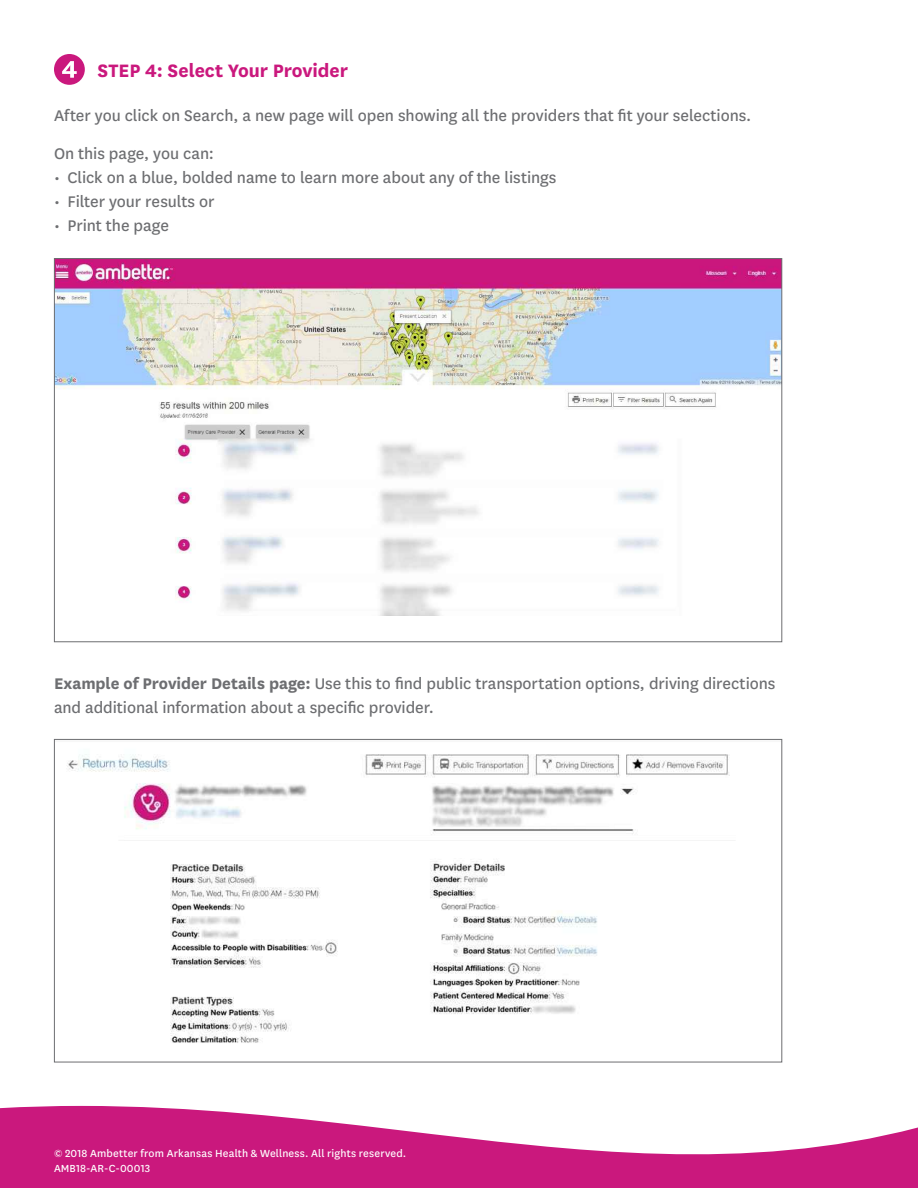
<style>
.page{position:relative;width:918px;height:1188px;background:#fff}
.page>*{position:absolute;margin:0;border:0;box-sizing:border-box;transform-origin:0 0}
.t1{font:700 21px "Centene Sans";letter-spacing:-.005em;color:#ca187d}
.t2{font:18px/24px "Centene Sans";letter-spacing:-.005em;color:#6d6e71}
.t3{font:12px "Centene Sans";letter-spacing:.01em;color:#fff}
.s1{font-weight:700}
</style>
<div class="page">
<div style="left:54px;top:54px;width:31px;height:31px;background:#ca187d;border-radius:50%"></div>
<svg style="left:62px;top:61px;width:15px;height:17px"></svg>
<img style="left:56px;top:260px;width:724px;height:356px">
<img style="left:67px;top:754px;width:663px;height:289px">
<svg style="left:0;top:1106px;width:918px;height:82px;fill:#ca187d"></svg>
<h2 class="t1" style="left:97px;top:56px;width:252px">STEP 4: Select Your Provider</h2>
<p class="t2" style="left:54px;top:103px;width:699px">After you click on Search, a new page will open showing all the providers that fit your selections.</p>
<p class="t2" style="left:54px;top:140px;width:162px">On this page, you can:</p>
<p class="t2" style="left:54px;top:164px;width:504px">• Click on a blue, bolded name to learn more about any of the listings</p>
<p class="t2" style="left:54px;top:188px;width:162px">• Filter your results or</p>
<p class="t2" style="left:54px;top:212px;width:117px">• Print the page</p>
<p class="t2" style="left:54px;top:671px;width:723px"><span class="s1">Example of Provider Details page:</span> Use this to find public transportation options, driving directions and additional information about a specific provider.</p>
<p class="t3" style="left:54px;top:1145px;width:354px">© 2018 Ambetter from Arkansas Health &amp; Wellness. All rights reserved.</p>
<p class="t3" style="left:54px;top:1160px;width:98px">AMB18-AR-C-00013</p>
</div>
